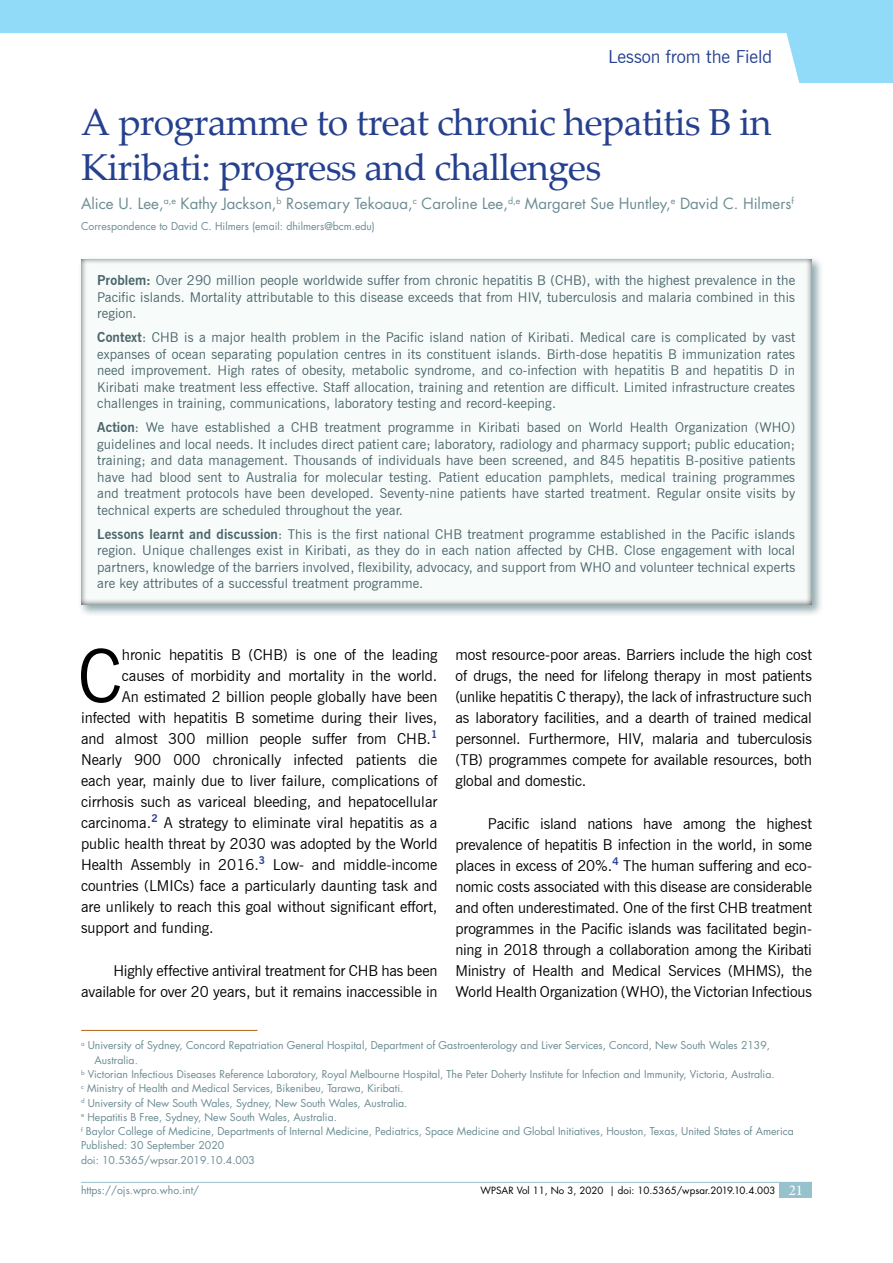
<style>
.page{position:relative;width:893px;height:1263px;background:#fff}
.page>*{position:absolute;margin:0;border:0;box-sizing:border-box;transform-origin:0 0}
.t1{font:73.05px "News Gothic BT";color:#000}
.t2{font:37.5px/45px "Palatino Linotype";letter-spacing:-.02em;color:#25408f}
.t3{font:18px "News Gothic BT";color:#25408f}
.t4{font:15px/21px "News Gothic BT";color:#000;text-align:justify}
.t5{font:15px "Futura LT";color:#6b8c93}
.t6{font:13.5px/16.5px "News Gothic BT";letter-spacing:.01em;color:#4b656a;text-align:justify}
.t7{font:10.5px "Futura LT";color:#6b8c93}
.t8{font:9.75px "Futura LT";color:#000}
.s1{font-weight:700}
.s2{font-family:"Minion Pro";font-size:15px;color:#fff}
</style>
<div class="page">
<hr style="left:81px;top:1182px;width:731px;height:1px;background:#96c2cd">
<div style="left:780px;top:1182px;width:32px;height:15px;background:#96c2cd"></div>
<div style="left:0;top:0;width:893px;height:82px;background:#91dbf8"></div>
<div style="left:0;top:33px;width:800px;height:50px;background:#fff"></div>
<hr style="left:81px;top:1030px;width:177px;height:1px;background:#b66113">
<div style="left:78px;top:256px;width:746px;height:361px;background:#6b8c93;opacity:.75"></div>
<div style="left:68px;top:249px;width:757px;height:358px;background:#f7fcfb"></div>
<h3 class="t3" style="left:608px;top:46px;width:166px">Lesson from the Field</h3>
<h3 class="t3" style="left:686px;top:46px;width:88px">Article type</h3>
<h2 class="t2" style="left:81px;top:99px;width:692px">A programme to treat chronic hepatitis B in<br>Kiribati: progress and challenges</h2>
<p class="t5" style="left:81px;top:194px;width:714px">Alice U. Lee,<sup>a,e</sup> Kathy Jackson,<sup>b</sup> Rosemary Tekoaua,<sup>c</sup> Caroline Lee,<sup>d,e</sup> Margaret Sue Huntley,<sup>e</sup> David C. Hilmers<sup>f</sup></p>
<p class="t7" style="left:81px;top:219px;width:295px">Correspondence to David C. Hilmers (email: dhilmers@bcm.edu)</p>
<p class="t6" style="left:97px;top:272px;width:699px"><span class="s1">Problem:</span> Over 290 million people worldwide suffer from chronic hepatitis B (CHB), with the highest prevalence in the Pacific islands. Mortality attributable to this disease exceeds that from HIV, tuberculosis and malaria combined in this region.</p>
<p class="t6" style="left:97px;top:329px;width:699px"><span class="s1">Context</span>: CHB is a major health problem in the Pacific island nation of Kiribati. Medical care is complicated by vast expanses of ocean separating population centres in its constituent islands. Birth-dose hepatitis B immunization rates need improvement. High rates of obesity, metabolic syndrome, and co-infection with hepatitis B and hepatitis D in Kiribati make treatment less effective. Staff allocation, training and retention are difficult. Limited infrastructure creates challenges in training, communications, laboratory testing and record-keeping.</p>
<p class="t6" style="left:97px;top:419px;width:699px"><span class="s1">Action</span>: We have established a CHB treatment programme in Kiribati based on World Health Organization (WHO) guidelines and local needs. It includes direct patient care; laboratory, radiology and pharmacy support; public education; training; and data management. Thousands of individuals have been screened, and 845 hepatitis B-positive patients have had blood sent to Australia for molecular testing. Patient education pamphlets, medical training programmes and treatment protocols have been developed. Seventy-nine patients have started treatment. Regular onsite visits by technical experts are scheduled throughout the year.</p>
<p class="t6" style="left:97px;top:526px;width:699px"><span class="s1">Lessons learnt and discussion</span>: This is the first national CHB treatment programme established in the Pacific islands region. Unique challenges exist in Kiribati, as they do in each nation affected by CHB. Close engagement with local partners, knowledge of the barriers involved, flexibility, advocacy, and support from WHO and volunteer technical experts are key attributes of a successful treatment programme.</p>
<h1 class="t1" style="left:78px;top:632px;width:46px">C</h1>
<p class="t4" style="left:122px;top:644px;width:317px">hronic hepatitis B (CHB) is one of the leading</p>
<p class="t4" style="left:122px;top:665px;width:317px">causes of morbidity and mortality in the world.</p>
<p class="t4" style="left:122px;top:686px;width:317px">An estimated 2 billion people globally have been</p>
<p class="t4" style="left:81px;top:707px;width:358px">infected with hepatitis B sometime during their lives,</p>
<p class="t4" style="left:81px;top:728px;width:358px">and almost 300 million people suffer from CHB.<sup>1</sup></p>
<p class="t4" style="left:81px;top:749px;width:358px">Nearly 900 000 chronically infected patients die</p>
<p class="t4" style="left:81px;top:770px;width:358px">each year, mainly due to liver failure, complications of</p>
<p class="t4" style="left:81px;top:791px;width:358px">cirrhosis such as variceal bleeding, and hepatocellular</p>
<p class="t4" style="left:81px;top:812px;width:358px">carcinoma.<sup>2</sup> A strategy to eliminate viral hepatitis as a</p>
<p class="t4" style="left:81px;top:833px;width:358px">public health threat by 2030 was adopted by the World</p>
<p class="t4" style="left:81px;top:854px;width:358px">Health Assembly in 2016.<sup>3</sup> Low- and middle-income</p>
<p class="t4" style="left:81px;top:875px;width:358px">countries (LMICs) face a particularly daunting task and</p>
<p class="t4" style="left:81px;top:896px;width:358px">are unlikely to reach this goal without significant effort,</p>
<p class="t4" style="left:81px;top:917px;width:134px">support and funding.</p>
<p class="t4" style="left:81px;top:960px;width:358px;text-align:right">Highly effective antiviral treatment for CHB has been available for over 20 years, but it remains inaccessible in</p>
<p class="t4" style="left:455px;top:644px;width:358px">most resource-poor areas. Barriers include the high cost of drugs, the need for lifelong therapy in most patients (unlike hepatitis C therapy), the lack of infrastructure such as laboratory facilities, and a dearth of trained medical personnel. Furthermore, HIV, malaria and tuberculosis (TB) programmes compete for available resources, both global and domestic.</p>
<p class="t4" style="left:455px;top:813px;width:358px;text-indent:32px">Pacific island nations have among the highest prevalence of hepatitis B infection in the world, in some places in excess of 20%.<sup>4</sup> The human suffering and eco&shy;nomic costs associated with this disease are considerable and often underestimated. One of the first CHB treatment programmes in the Pacific islands was facilitated begin&shy;ning in 2018 through a collaboration among the Kiribati Ministry of Health and Medical Services (MHMS), the World Health Organization (WHO), the Victorian Infectious</p>
<p class="t7" style="left:81px;top:1039px;width:691px"><sup>a</sup> University of Sydney, Concord Repatriation General Hospital, Department of Gastroenterology and Liver Services, Concord, New South Wales 2139,</p>
<p class="t7" style="left:94px;top:1053px;width:45px">Australia.</p>
<p class="t7" style="left:81px;top:1067px;width:695px"><sup>b</sup> Victorian Infectious Diseases Reference Laboratory, Royal Melbourne Hospital, The Peter Doherty Institute for Infection and Immunity, Victoria, Australia.</p>
<p class="t7" style="left:81px;top:1082px;width:324px"><sup>c</sup> Ministry of Health and Medical Services, Bikenibeu, Tarawa, Kiribati.</p>
<p class="t7" style="left:81px;top:1096px;width:328px"><sup>d</sup> University of New South Wales, Sydney, New South Wales, Australia.</p>
<p class="t7" style="left:81px;top:1110px;width:258px"><sup>e</sup> Hepatitis B Free, Sydney, New South Wales, Australia.</p>
<p class="t7" style="left:81px;top:1124px;width:714px"><sup>f</sup> Baylor College of Medicine, Departments of Internal Medicine, Pediatrics, Space Medicine and Global Initiatives, Houston, Texas, United States of America</p>
<p class="t7" style="left:81px;top:1139px;width:145px">Published: 30 September 2020</p>
<p class="t7" style="left:81px;top:1153px;width:175px">doi: 10.5365/wpsar.2019.10.4.003</p>
<p class="t7" style="left:81px;top:1183px;width:120px">https://ojs.wpro.who.int/</p>
<p class="t8" style="left:481px;top:1184px;width:324px">WPSAR Vol 11, No 3, 2020 | doi: 10.5365/wpsar.2019.10.4.003 <span class="s2">21</span></p>
</div>
